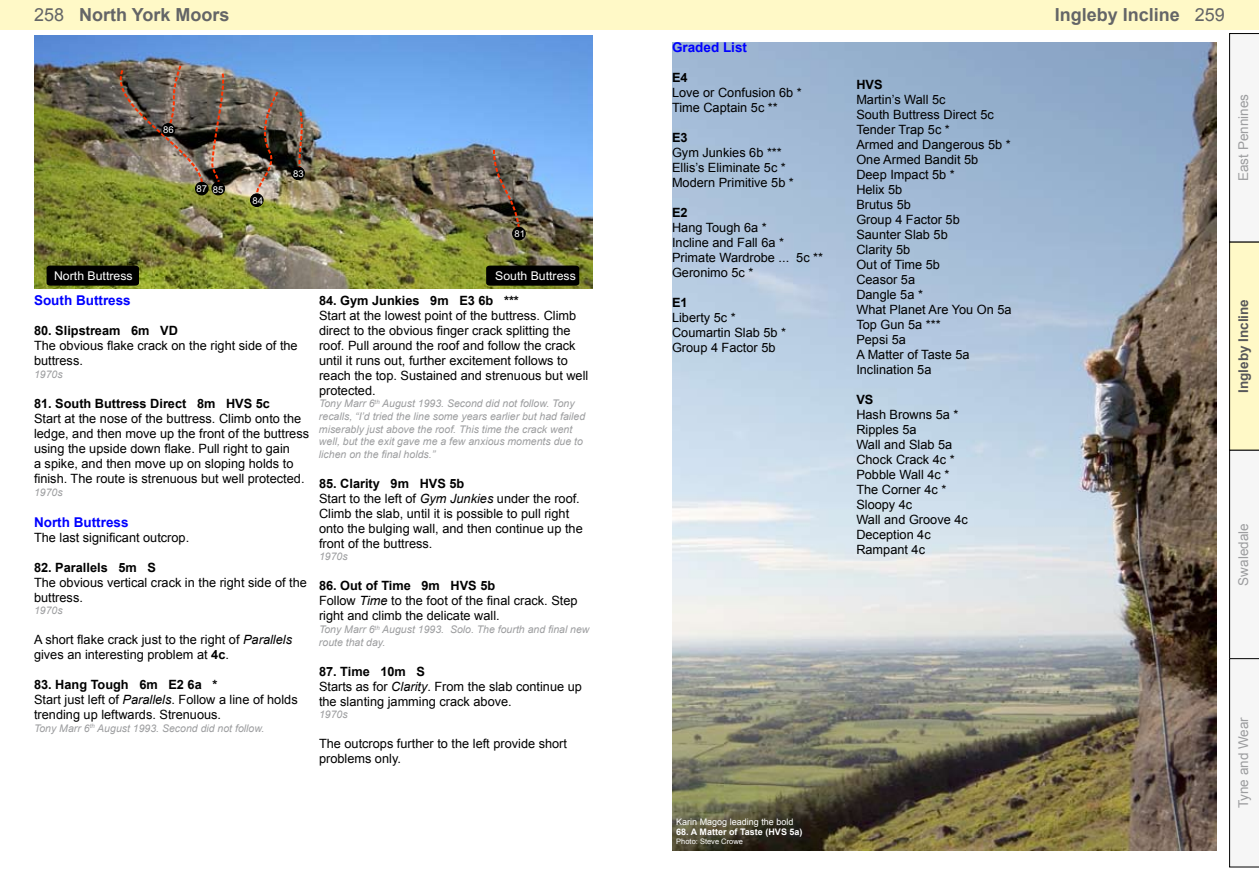
<style>
.page{position:relative;width:1259px;height:893px;background:#fff}
.page>*{position:absolute;margin:0;border:0;box-sizing:border-box;transform-origin:0 0}
.t1{font:700 18px "Arial";color:#646567}
.t2{font:700 13.5px "Arial";color:#00f}
.t3{font:13.5px "Arial";color:#9c9d9f}
.t4{font:700 13.5px "Arial";color:#58585a}
.t5{font:12.75px/15px "Arial";color:#000}
.t6{font:700 12.75px "Arial";color:#000}
.t7{font:12.15px "Arial";color:#fff}
.t8{font:italic 10.5px/12.6px "Arial";color:#9c9d9f}
.t9{font:9.45px "Arial";color:#fff}
.t10{font:9px "Arial";color:#fff}
.t11{font:700 9px "Arial";color:#fff}
.t12{font:7.5px "Arial";color:#fff}
.s1{font-weight:400}
.s2{font-style:italic}
.s3{font-weight:700}
</style>
<div class="page">
<div style="left:0;top:0;width:629px;height:30px;background:#fff9c7"></div>
<div style="left:629px;top:0;width:630px;height:30px;background:#fff9c7"></div>
<svg style="left:1229px;top:33px;width:30px;height:834px"></svg>
<img style="left:35px;top:35px;width:557px;height:254px">
<svg style="left:492px;top:148px;width:29px;height:84px;background:#6c6055"></svg>
<svg style="left:210px;top:71px;width:16px;height:113px;background:#725c4d"></svg>
<svg style="left:254px;top:89px;width:26px;height:108px;background:#716155"></svg>
<svg style="left:298px;top:109px;width:6px;height:62px"></svg>
<img style="left:107px;top:63px;width:97px;height:122px">
<div style="left:195px;top:182px;width:13px;height:13px;background:#000;border-radius:50%"></div>
<div style="left:195px;top:182px;width:13px;height:13px;border:1px solid #000;border-radius:50%"></div>
<div style="left:212px;top:182px;width:13px;height:13px;background:#000;border-radius:50%"></div>
<div style="left:212px;top:182px;width:13px;height:13px;border:1px solid #000;border-radius:50%"></div>
<div style="left:162px;top:124px;width:13px;height:12px;background:#000;border-radius:50%"></div>
<div style="left:162px;top:123px;width:13px;height:13px;border:1px solid #000;border-radius:50%"></div>
<div style="left:250px;top:194px;width:13px;height:13px;background:#000;border-radius:50%"></div>
<div style="left:250px;top:194px;width:13px;height:13px;border:1px solid #000;border-radius:50%"></div>
<div style="left:292px;top:167px;width:12px;height:13px;background:#000;border-radius:50%"></div>
<div style="left:292px;top:167px;width:12px;height:13px;border:1px solid #000;border-radius:50%"></div>
<div style="left:512px;top:227px;width:13px;height:13px;background:#000;border-radius:50%"></div>
<div style="left:512px;top:227px;width:13px;height:13px;border:1px solid #000;border-radius:50%"></div>
<svg style="left:46px;top:265px;width:94px;height:21px;background:#080802"></svg>
<svg style="left:485px;top:265px;width:95px;height:21px;background:#080903"></svg>
<img style="left:672px;top:43px;width:544px;height:807px">
<h1 class="t1" style="left:34px;top:3px;width:197px"><span class="s1">258</span> North York Moors</h1>
<h1 class="t1" style="left:1055px;top:3px;width:172px">Ingleby Incline <span class="s1">259</span></h1>
<p class="t9" style="left:163px;top:124px;width:12px">86</p>
<p class="t9" style="left:196px;top:183px;width:12px">87</p>
<p class="t9" style="left:213px;top:183px;width:12px">85</p>
<p class="t9" style="left:252px;top:194px;width:12px">84</p>
<p class="t9" style="left:293px;top:167px;width:12px">83</p>
<p class="t9" style="left:514px;top:228px;width:12px">81</p>
<p class="t7" style="left:54px;top:267px;width:80px">North Buttress</p>
<p class="t7" style="left:495px;top:267px;width:82px">South Buttress</p>
<p class="t2" style="left:34px;top:292px;width:98px">South Buttress</p>
<p class="t6" style="left:34px;top:322px;width:145px">80. Slipstream 6m VD</p>
<p class="t5" style="left:34px;top:338px;width:265px">The obvious flake crack on the right side of the buttress.</p>
<p class="t8" style="left:34px;top:368px;width:30px">1970s</p>
<p class="t6" style="left:34px;top:395px;width:237px">81. South Buttress Direct 8m HVS 5c</p>
<p class="t5" style="left:34px;top:411px;width:277px">Start at the nose of the buttress. Climb onto the ledge, and then move up the front of the buttress using the upside down flake. Pull right to gain<br>a spike, and then move up on sloping holds to finish. The route is strenuous but well protected.</p>
<p class="t8" style="left:34px;top:486px;width:30px">1970s</p>
<p class="t2" style="left:34px;top:513px;width:96px">North Buttress</p>
<p class="t5" style="left:34px;top:530px;width:157px">The last significant outcrop.</p>
<p class="t6" style="left:34px;top:559px;width:123px">82. Parallels 5m S</p>
<p class="t5" style="left:34px;top:575px;width:274px">The obvious vertical crack in the right side of the buttress.</p>
<p class="t8" style="left:34px;top:604px;width:30px">1970s</p>
<p class="t5" style="left:34px;top:632px;width:259px">A short flake crack just to the right of <span class="s2">Parallels </span>gives an interesting problem at <span class="s3">4c</span>.</p>
<p class="t5" style="left:34px;top:677px;width:265px"><span class="s3">83. Hang Tough 6m E2 6a *<br></span>Start just left of <span class="s2">Parallels</span>. Follow a line of holds trending up leftwards. Strenuous.</p>
<p class="t8" style="left:34px;top:722px;width:232px">Tony Marr 6<sup>th</sup> August 1993. Second did not follow.</p>
<p class="t6" style="left:319px;top:292px;width:201px">84. Gym Junkies 9m E3 6b ***</p>
<p class="t5" style="left:319px;top:308px;width:271px">Start at the lowest point of the buttress. Climb direct to the obvious finger crack splitting the roof. Pull around the roof and follow the crack until it runs out, further excitement follows to reach the top. Sustained and strenuous but well protected.</p>
<p class="t8" style="left:319px;top:398px;width:268px">Tony Marr 6<sup>th</sup> August 1993. Second did not follow. Tony recalls, “I’d tried the line some years earlier but had failed miserably just above the roof. This time the crack went well, but the exit gave me a few anxious moments due to lichen on the final holds.”</p>
<p class="t5" style="left:319px;top:476px;width:265px"><span class="s3">85. Clarity 9m HVS 5b<br></span>Start to the left of <span class="s2">Gym Junkies</span> under the roof.<br>Climb the slab, until it is possible to pull right onto the bulging wall, and then continue up the front of the buttress.</p>
<p class="t8" style="left:319px;top:551px;width:30px">1970s</p>
<p class="t5" style="left:319px;top:578px;width:260px"><span class="s3">86. Out of Time 9m HVS 5b<br></span>Follow <span class="s2">Time</span> to the foot of the final crack. Step right and climb the delicate wall.</p>
<p class="t8" style="left:319px;top:623px;width:272px">Tony Marr 6<sup>th</sup> August 1993. Solo. The fourth and final new route that day.</p>
<p class="t5" style="left:319px;top:664px;width:264px"><span class="s3">87. Time 10m S<br></span>Starts as for <span class="s2">Clarity</span>. From the slab continue up the slanting jamming crack above.</p>
<p class="t8" style="left:319px;top:708px;width:30px">1970s</p>
<p class="t5" style="left:319px;top:736px;width:250px">The outcrops further to the left provide short problems only.</p>
<p class="t2" style="left:672px;top:39px;width:77px">Graded List</p>
<p class="t6" style="left:672px;top:69px;width:17px">E4</p>
<p class="t5" style="left:672px;top:86px;width:131px">Love or Confusion 6b *<br>Time Captain 5c **</p>
<p class="t6" style="left:672px;top:129px;width:17px">E3</p>
<p class="t5" style="left:672px;top:145px;width:123px">Gym Junkies 6b ***<br>Ellis’s Eliminate 5c *<br>Modern Primitive 5b *</p>
<p class="t6" style="left:672px;top:204px;width:17px">E2</p>
<p class="t5" style="left:672px;top:220px;width:153px">Hang Tough 6a *<br>Incline and Fall 6a *<br>Primate Wardrobe ... 5c **<br>Geronimo 5c *</p>
<p class="t6" style="left:672px;top:294px;width:17px">E1</p>
<p class="t5" style="left:672px;top:310px;width:116px">Liberty 5c *<br>Coumartin Slab 5b *<br>Group 4 Factor 5b</p>
<p class="t6" style="left:856px;top:76px;width:28px">HVS</p>
<p class="t5" style="left:856px;top:92px;width:157px">Martin’s Wall 5c<br>South Buttress Direct 5c<br>Tender Trap 5c *<br>Armed and Dangerous 5b *<br>One Armed Bandit 5b<br>Deep Impact 5b *<br>Helix 5b<br>Brutus 5b<br>Group 4 Factor 5b<br>Saunter Slab 5b<br>Clarity 5b<br>Out of Time 5b<br>Ceasor 5a<br>Dangle 5a *<br>What Planet Are You On 5a<br>Top Gun 5a ***<br>Pepsi 5a<br>A Matter of Taste 5a<br>Inclination 5a</p>
<p class="t6" style="left:856px;top:391px;width:19px">VS</p>
<p class="t5" style="left:856px;top:407px;width:113px">Hash Browns 5a *<br>Ripples 5a<br>Wall and Slab 5a<br>Chock Crack 4c *<br>Pobble Wall 4c *<br>The Corner 4c *<br>Sloopy 4c<br>Wall and Groove 4c<br>Deception 4c<br>Rampant 4c</p>
<p class="t10" style="left:676px;top:815px;width:119px">Karin Magog leading the bold</p>
<p class="t11" style="left:676px;top:826px;width:128px">68. A Matter of Taste (HVS 5a)</p>
<p class="t12" style="left:676px;top:837px;width:68px">Photo: Steve Crowe</p>
<p class="t3" style="left:1234px;top:181px;width:89px;rotate:-90deg">East Pennines</p>
<p class="t4" style="left:1234px;top:393px;width:95px;rotate:-90deg">Ingleby Incline</p>
<p class="t3" style="left:1234px;top:586px;width:64px;rotate:-90deg">Swaledale</p>
<p class="t3" style="left:1234px;top:808px;width:93px;rotate:-90deg">Tyne and Wear</p>
</div>
